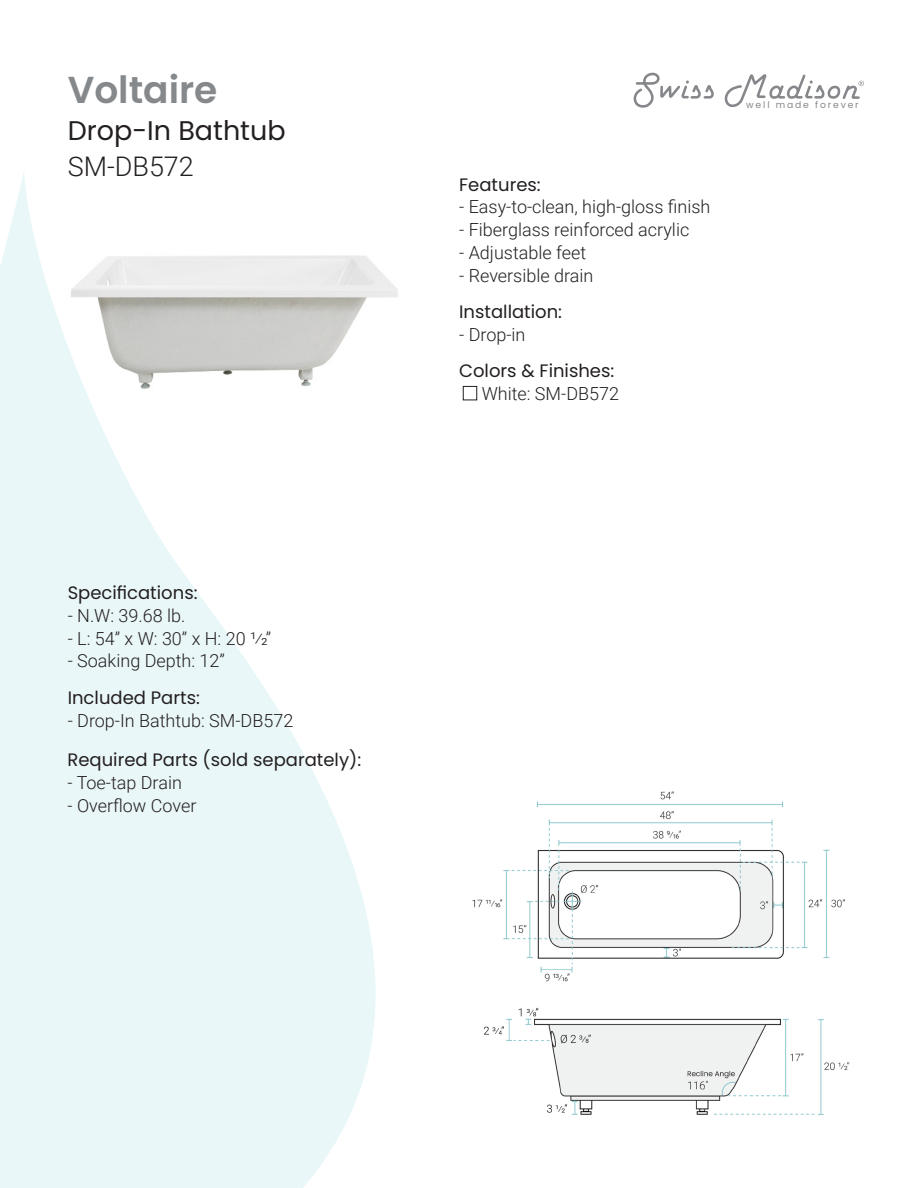
<style>
.page{position:relative;width:918px;height:1188px;background:#fff}
.page>*{position:absolute;margin:0;border:0;box-sizing:border-box;transform-origin:0 0}
.t1{font:600 37.5px "Poppins";color:#85898c}
.t2{font:27px "Poppins";color:#231f20}
.t3{font:300 27px "Roboto";color:#231f20}
.body{font:300 18px "Roboto";color:#231f20}
.t4{font:18px "Poppins";color:#231f20}
.t5{font:9.3px "Poppins";letter-spacing:.2em;color:#85878a}
</style>
<div class="page">
<svg style="left:634px;top:73px;width:80px;height:35px"></svg>
<svg style="left:724px;top:74px;width:140px;height:33px"></svg>
<svg style="left:0;top:173px;width:398px;height:1015px;fill:#eaf7f8"></svg>
<img style="left:472px;top:791px;width:378px;height:324px">
<div style="left:463px;top:386px;width:14px;height:14px;border:1px solid #231f20"></div>
<p class="t1" style="left:68px;top:68px;width:151px">Voltaire</p>
<p class="t2" style="left:68px;top:114px;width:219px">Drop-In Bathtub</p>
<p class="t3" style="left:68px;top:148px;width:128px">SM-DB572</p>
<p class="t4" style="left:68px;top:582px;width:131px">Specifications:</p>
<p class="body" style="left:68px;top:603px;width:119px">- N.W: 39.68 lb.</p>
<p class="body" style="left:68px;top:626px;width:205px">- L: 54” x W: 30” x H: 20 1/2”</p>
<p class="body" style="left:68px;top:648px;width:159px">- Soaking Depth: 12”</p>
<p class="t4" style="left:68px;top:687px;width:134px">Included Parts:</p>
<p class="body" style="left:68px;top:708px;width:227px">- Drop-In Bathtub: SM-DB572</p>
<p class="t4" style="left:68px;top:750px;width:295px">Required Parts (sold separately):</p>
<p class="body" style="left:68px;top:770px;width:116px">- Toe-tap Drain</p>
<p class="body" style="left:68px;top:793px;width:130px">- Overflow Cover</p>
<p class="t4" style="left:459px;top:174px;width:83px">Features:</p>
<p class="body" style="left:459px;top:194px;width:253px">- Easy-to-clean, high-gloss finish</p>
<p class="body" style="left:459px;top:217px;width:232px">- Fiberglass reinforced acrylic</p>
<p class="body" style="left:459px;top:240px;width:129px">- Adjustable feet</p>
<p class="body" style="left:459px;top:263px;width:136px">- Reversible drain</p>
<p class="t4" style="left:459px;top:302px;width:104px">Installation:</p>
<p class="body" style="left:459px;top:322px;width:68px">- Drop-in</p>
<p class="t4" style="left:459px;top:360px;width:157px">Colors &amp; Finishes:</p>
<p class="body" style="left:482px;top:381px;width:139px">White: SM-DB572</p>
<p class="t5" style="left:746px;top:99px;width:114px">well made forever</p>
</div>
